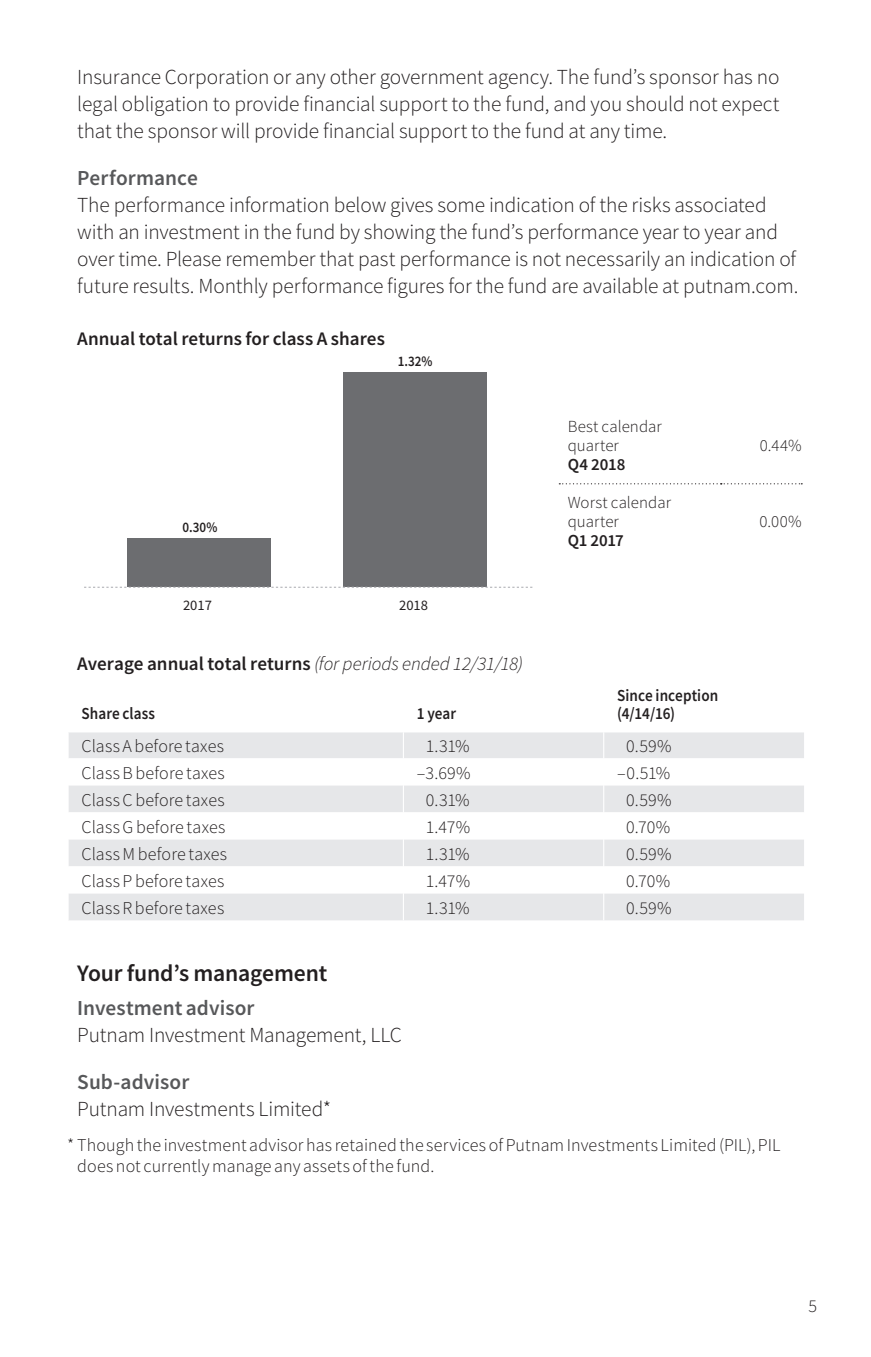
<style>
.page{position:relative;width:871px;height:1357px;background:#fff}
.page>*{position:absolute;margin:0;border:0;box-sizing:border-box;transform-origin:0 0}
.SubHead_1{font:600 23.62px "Source Sans Pro";letter-spacing:-.01em;color:#231f20}
.Text{font:300 21.38px/27px "Source Sans Pro";letter-spacing:-.005em;color:#231f20;text-align:justify}
.SubHead_2{font:600 21.38px "Source Sans Pro";letter-spacing:.005em;color:#57585a}
.SubHead_3{font:600 19.12px "Source Sans Pro";color:#231f20}
.Table_Left{font:300 18px "Source Sans Pro";letter-spacing:.005em;color:#231f20}
.Foot_symbol2{font:300 18px/21.4px "Source Sans Pro";letter-spacing:.01em;color:#231f20}
.Chart_Table_Stub{font:300 16.88px/19.1px "Source Sans Pro";color:#231f20}
.Table_ColHd_Left{font:600 16.88px/18px "Source Sans Pro";letter-spacing:.005em;color:#231f20;scale:.9 1}
.Chart_Table_Column{font:300 16.88px "Source Sans Pro";color:#231f20}
.t1{font:600 14.62px "Source Sans Pro";color:#231f20;scale:.9 1}
.t2{font:14.62px "Source Sans Pro";color:#231f20}
.s1{font-weight:300;font-style:italic}
.s2{font-weight:600}
</style>
<div class="page">
<div style="left:127px;top:538px;width:144px;height:49px;background:#6c6d70"></div>
<div style="left:343px;top:372px;width:143px;height:215px;background:#6c6d70"></div>
<svg style="left:84px;top:587px;width:448px;height:1px"></svg>
<svg style="left:559px;top:483px;width:243px;height:1px"></svg>
<div style="left:69px;top:732px;width:735px;height:188px;background:#e6e7e9"></div>
<svg style="left:69px;top:758px;width:735px;height:135px"></svg>
<svg style="left:403px;top:732px;width:1px;height:188px"></svg>
<svg style="left:603px;top:732px;width:1px;height:188px"></svg>
<p class="Text" style="left:77px;top:63px;width:704px">Insurance Corporation or any other government agency. The fund’s sponsor has no legal obligation to provide financial support to the fund, and you should not expect that the sponsor will provide financial support to the fund at any time.</p>
<p class="SubHead_2" style="left:77px;top:164px;width:122px">Performance</p>
<p class="Text" style="left:77px;top:191px;width:722px;text-align:left">The performance information below gives some indication of the risks associated with an investment in the fund by showing the fund’s performance year to year and over time. Please remember that past performance is not necessarily an indication of future results. Monthly performance figures for the fund are available at putnam.com.</p>
<p class="SubHead_3" style="left:77px;top:326px;width:309px">Annual total returns for class A shares</p>
<p class="t1" style="left:183px;top:517px;width:40px">0.30%</p>
<p class="t2" style="left:183px;top:596px;width:30px">2017</p>
<p class="t1" style="left:398px;top:351px;width:40px">1.32%</p>
<p class="t2" style="left:399px;top:596px;width:30px">2018</p>
<p class="SubHead_3" style="left:77px;top:651px;width:447px">Average annual total returns <span class="s1">(for periods ended 12/31/18)</span></p>
<p class="Table_ColHd_Left" style="left:82px;top:704px;width:83px">Share class</p>
<p class="Table_ColHd_Left" style="left:417px;top:704px;width:45px">1 year</p>
<p class="Chart_Table_Stub" style="left:568px;top:417px;width:96px">Best calendar quarter<br><span class="s2">Q4 2018</span></p>
<p class="Chart_Table_Stub" style="left:568px;top:493px;width:105px">Worst calendar quarter<br><span class="s2">Q1 2017</span></p>
<p class="Table_ColHd_Left" style="left:617px;top:686px;width:114px">Since inception (4/14/16)</p>
<p class="Table_Left" style="left:82px;top:734px;width:144px">Class A before taxes</p>
<p class="Table_Left" style="left:426px;top:734px;width:45px">1.31%</p>
<p class="Table_Left" style="left:626px;top:734px;width:47px">0.59%</p>
<p class="Table_Left" style="left:82px;top:761px;width:145px">Class B before taxes</p>
<p class="Table_Left" style="left:417px;top:761px;width:55px">–3.69%</p>
<p class="Table_Left" style="left:617px;top:761px;width:55px">–0.51%</p>
<p class="Table_Left" style="left:82px;top:788px;width:145px">Class C before taxes</p>
<p class="Table_Left" style="left:426px;top:788px;width:45px">0.31%</p>
<p class="Table_Left" style="left:626px;top:788px;width:47px">0.59%</p>
<p class="Table_Left" style="left:82px;top:815px;width:145px">Class G before taxes</p>
<p class="Table_Left" style="left:426px;top:815px;width:46px">1.47%</p>
<p class="Table_Left" style="left:626px;top:815px;width:46px">0.70%</p>
<p class="Table_Left" style="left:82px;top:842px;width:147px">Class M before taxes</p>
<p class="Table_Left" style="left:426px;top:842px;width:45px">1.31%</p>
<p class="Table_Left" style="left:626px;top:842px;width:47px">0.59%</p>
<p class="Table_Left" style="left:82px;top:869px;width:144px">Class P before taxes</p>
<p class="Table_Left" style="left:426px;top:869px;width:46px">1.47%</p>
<p class="Table_Left" style="left:626px;top:869px;width:46px">0.70%</p>
<p class="Table_Left" style="left:82px;top:896px;width:144px">Class R before taxes</p>
<p class="Table_Left" style="left:426px;top:896px;width:45px">1.31%</p>
<p class="Table_Left" style="left:626px;top:896px;width:47px">0.59%</p>
<p class="Chart_Table_Column" style="left:760px;top:435px;width:44px">0.44%</p>
<p class="Chart_Table_Column" style="left:759px;top:511px;width:44px">0.00%</p>
<p class="SubHead_1" style="left:77px;top:958px;width:251px">Your fund’s management</p>
<p class="SubHead_2" style="left:77px;top:994px;width:179px">Investment advisor</p>
<p class="Text" style="left:77px;top:1021px;width:326px">Putnam Investment Management, LLC</p>
<p class="SubHead_2" style="left:77px;top:1068px;width:114px">Sub-advisor</p>
<p class="Text" style="left:77px;top:1095px;width:256px">Putnam Investments Limited*</p>
<p class="Foot_symbol2" style="left:77px;top:1134px;width:705px;text-indent:-10px">* Though the investment advisor has retained the services of Putnam Investments Limited (PIL), PIL does not currently manage any assets of the fund.</p>
<p class="Foot_symbol2" style="left:808px;top:1295px;width:10px">5</p>
</div>
